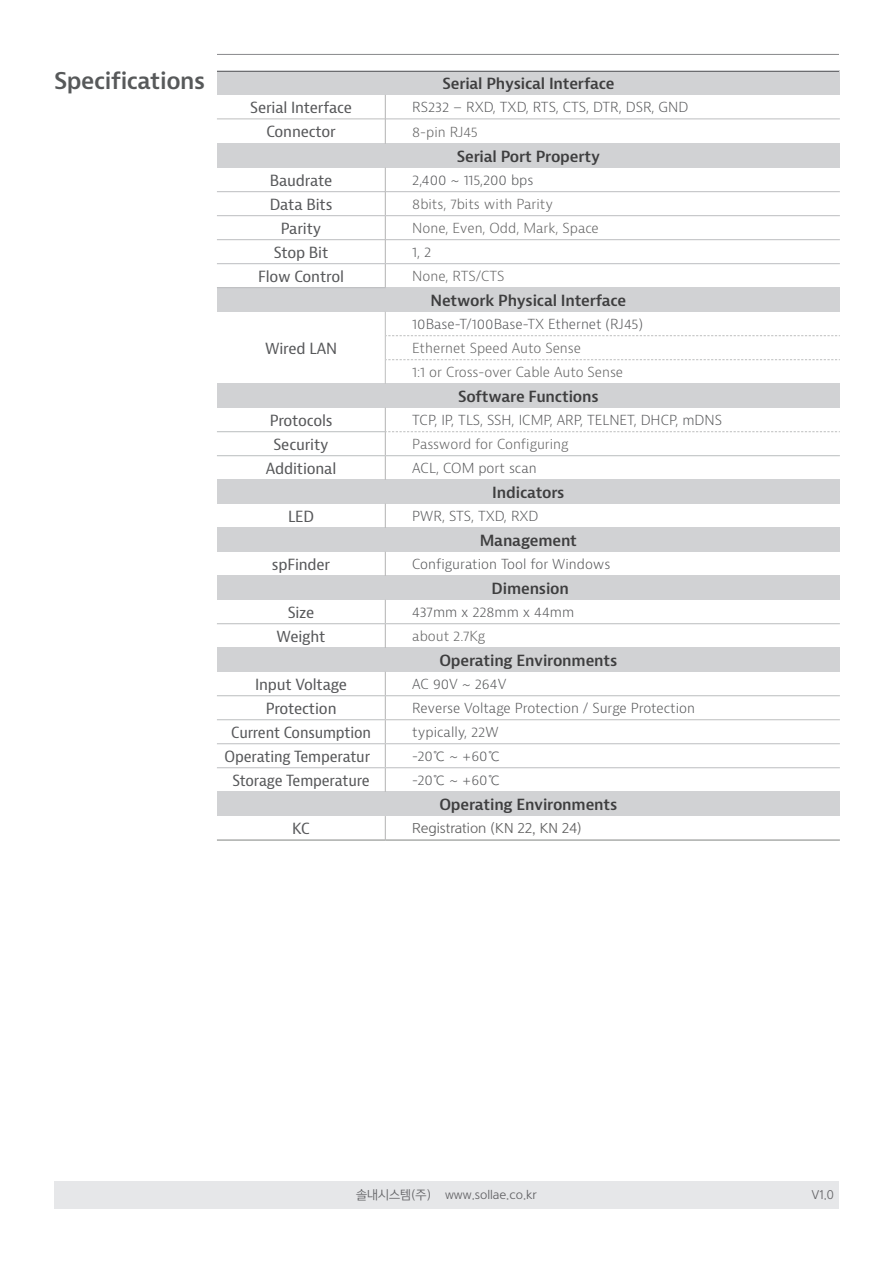
<style>
.page{position:relative;width:893px;height:1263px;background:#fff}
.page>*{position:absolute;margin:0;border:0;box-sizing:border-box;transform-origin:0 0}
.spec{font:600 22.5px "Bernina Sans";letter-spacing:-.02em;color:#57595a}
.spec-2{font:600 condensed 15px "Bernina Sans";letter-spacing:-.01em;color:#3e3e3f;scale:1.1 1}
.spec-3{font:condensed 15px "Bernina Sans";letter-spacing:-.01em;color:#57585a;scale:1.08 1}
.spec-4{font:condensed 15px "Bernina Sans";letter-spacing:-.01em;color:#57585a;scale:1.04 1}
.spec-5{font:300 13.5px "Bernina Sans";color:#57585a}
.spec-6{font:300 13.5px "Bernina Sans";color:#636363}
.spec-7{font:13.5px "Yoon Gothic Pro 740";color:#636363}
.spec-8{font:12px "Yoon Gothic Pro 740";color:#636366}
.s1{font-family:"Yoon Gothic Pro 740";font-weight:400}
</style>
<div class="page">
<div style="left:217px;top:71px;width:623px;height:24px;background:#d1d2d4"></div>
<div style="left:217px;top:144px;width:623px;height:24px;background:#d1d2d4"></div>
<div style="left:217px;top:288px;width:623px;height:24px;background:#d1d2d4"></div>
<div style="left:217px;top:384px;width:623px;height:24px;background:#d1d2d4"></div>
<div style="left:217px;top:480px;width:623px;height:24px;background:#d1d2d4"></div>
<div style="left:217px;top:528px;width:623px;height:24px;background:#d1d2d4"></div>
<div style="left:217px;top:576px;width:623px;height:24px;background:#d1d2d4"></div>
<div style="left:217px;top:648px;width:623px;height:24px;background:#d1d2d4"></div>
<div style="left:217px;top:792px;width:623px;height:24px;background:#d1d2d4"></div>
<hr style="left:217px;top:191px;width:168px;height:1px;background:#bcbdc0">
<hr style="left:386px;top:191px;width:454px;height:1px;background:#bcbdc0">
<hr style="left:217px;top:215px;width:168px;height:1px;background:#bcbdc0">
<svg style="left:385px;top:552px;width:1px;height:24px"></svg>
<svg style="left:385px;top:95px;width:1px;height:49px"></svg>
<svg style="left:385px;top:504px;width:1px;height:24px"></svg>
<svg style="left:385px;top:816px;width:1px;height:23px"></svg>
<hr style="left:217px;top:431px;width:168px;height:1px;background:#babdbe">
<hr style="left:217px;top:455px;width:168px;height:1px;background:#babdbe">
<hr style="left:385px;top:119px;width:455px;height:1px;background:#bcbdc0">
<hr style="left:217px;top:839px;width:168px;height:2px;background:#8f918f">
<hr style="left:385px;top:839px;width:455px;height:2px;background:#8f918f">
<hr style="left:386px;top:239px;width:454px;height:1px;background:#bcbdc0">
<hr style="left:385px;top:215px;width:455px;height:1px;background:#bcbdc0">
<svg style="left:385px;top:312px;width:455px;height:72px"></svg>
<svg style="left:385px;top:408px;width:455px;height:72px"></svg>
<hr style="left:385px;top:719px;width:455px;height:1px;background:#bdbebe">
<hr style="left:217px;top:719px;width:168px;height:1px;background:#bcbec0">
<hr style="left:217px;top:119px;width:168px;height:1px;background:#bdbebe">
<hr style="left:217px;top:695px;width:168px;height:1px;background:#babdbe">
<hr style="left:385px;top:695px;width:455px;height:1px;background:#babdbe">
<hr style="left:385px;top:263px;width:455px;height:1px;background:#bcbdc0">
<hr style="left:217px;top:287px;width:169px;height:1px;background:#bcbdc0">
<hr style="left:217px;top:239px;width:168px;height:1px;background:#bcbdc0">
<svg style="left:385px;top:168px;width:1px;height:119px"></svg>
<hr style="left:217px;top:263px;width:168px;height:1px;background:#bcbdc0">
<hr style="left:217px;top:623px;width:168px;height:1px;background:#babdbe">
<hr style="left:385px;top:623px;width:455px;height:1px;background:#babdbe">
<svg style="left:385px;top:600px;width:1px;height:48px"></svg>
<hr style="left:217px;top:743px;width:168px;height:1px;background:#bcbec0">
<hr style="left:385px;top:743px;width:455px;height:1px;background:#bcbec0">
<hr style="left:217px;top:767px;width:168px;height:1px;background:#bcbec0">
<hr style="left:385px;top:767px;width:455px;height:1px;background:#bcbec0">
<svg style="left:385px;top:672px;width:1px;height:120px"></svg>
<hr style="left:216px;top:53px;width:618px;height:3px;background:#fff;opacity:.75">
<hr style="left:220px;top:53px;width:621px;height:3px;background:#f9a51b;opacity:.75">
<hr style="left:216px;top:71px;width:618px;height:2px;background:#fff;opacity:.75">
<hr style="left:220px;top:71px;width:621px;height:3px;background:#f9a51b;opacity:.75">
<div style="left:54px;top:1181px;width:785px;height:27px;background:#e6e7e9"></div>
<p class="spec" style="left:54px;top:66px;width:153px">Specifications</p>
<p class="spec-2" style="left:442px;top:74px;width:158px">Serial Physical Interface</p>
<p class="spec-3" style="left:250px;top:98px;width:96px">Serial Interface</p>
<p class="spec-5" style="left:412px;top:98px;width:278px">RS232 – RXD, TXD, RTS, CTS, DTR, DSR, GND</p>
<p class="spec-3" style="left:266px;top:122px;width:66px">Connector</p>
<p class="spec-6" style="left:412px;top:123px;width:67px">8-pin RJ45</p>
<p class="spec-2" style="left:457px;top:147px;width:132px">Serial Port Property</p>
<p class="spec-3" style="left:270px;top:171px;width:59px">Baudrate</p>
<p class="spec-5" style="left:412px;top:171px;width:123px">2,400 ~ 115,200 bps</p>
<p class="spec-3" style="left:270px;top:195px;width:59px">Data Bits</p>
<p class="spec-6" style="left:412px;top:195px;width:142px">8bits, 7bits with Parity</p>
<p class="spec-3" style="left:281px;top:219px;width:39px">Parity</p>
<p class="spec-6" style="left:412px;top:219px;width:188px">None, Even, Odd, Mark, Space</p>
<p class="spec-3" style="left:274px;top:243px;width:52px">Stop Bit</p>
<p class="spec-5" style="left:412px;top:243px;width:21px">1, 2</p>
<p class="spec-3" style="left:258px;top:267px;width:81px">Flow Control</p>
<p class="spec-6" style="left:412px;top:267px;width:94px">None, RTS/CTS</p>
<p class="spec-2" style="left:431px;top:291px;width:179px">Network Physical Interface</p>
<p class="spec-3" style="left:265px;top:339px;width:68px">Wired LAN</p>
<p class="spec-5" style="left:412px;top:315px;width:232px">10Base-T/100Base-TX Ethernet (RJ45)</p>
<p class="spec-6" style="left:412px;top:339px;width:170px">Ethernet Speed Auto Sense</p>
<p class="spec-6" style="left:412px;top:363px;width:212px">1:1 or Cross-over Cable Auto Sense</p>
<p class="spec-2" style="left:458px;top:387px;width:129px">Software Functions</p>
<p class="spec-3" style="left:270px;top:411px;width:60px">Protocols</p>
<p class="spec-5" style="left:412px;top:411px;width:311px">TCP, IP, TLS, SSH, ICMP, ARP, TELNET, DHCP, mDNS</p>
<p class="spec-3" style="left:273px;top:435px;width:53px">Security</p>
<p class="spec-6" style="left:412px;top:435px;width:158px">Password for Configuring</p>
<p class="spec-3" style="left:266px;top:459px;width:67px">Additional</p>
<p class="spec-5" style="left:412px;top:459px;width:126px">ACL, COM port scan</p>
<p class="spec-2" style="left:492px;top:483px;width:67px">Indicators</p>
<p class="spec-3" style="left:288px;top:507px;width:26px">LED</p>
<p class="spec-5" style="left:412px;top:507px;width:128px">PWR, STS, TXD, RXD</p>
<p class="spec-2" style="left:480px;top:531px;width:90px">Management</p>
<p class="spec-3" style="left:272px;top:555px;width:56px">spFinder</p>
<p class="spec-5" style="left:412px;top:555px;width:200px">Configuration Tool for Windows</p>
<p class="spec-2" style="left:492px;top:579px;width:72px">Dimension</p>
<p class="spec-3" style="left:288px;top:603px;width:26px">Size</p>
<p class="spec-5" style="left:412px;top:603px;width:163px">437mm x 228mm x 44mm</p>
<p class="spec-3" style="left:277px;top:627px;width:47px">Weight</p>
<p class="spec-6" style="left:412px;top:627px;width:75px">about 2.7Kg</p>
<p class="spec-2" style="left:439px;top:651px;width:163px">Operating Environments</p>
<p class="spec-3" style="left:255px;top:675px;width:87px">Input Voltage</p>
<p class="spec-5" style="left:412px;top:675px;width:96px">AC 90V ~ 264V</p>
<p class="spec-3" style="left:266px;top:699px;width:67px">Protection</p>
<p class="spec-5" style="left:412px;top:699px;width:284px">Reverse Voltage Protection / Surge Protection</p>
<p class="spec-4" style="left:231px;top:723px;width:136px">Current Consumption</p>
<p class="spec-5" style="left:412px;top:723px;width:88px">typically, 22W</p>
<p class="spec-4" style="left:225px;top:747px;width:141px">Operating Temperatur</p>
<p class="spec-5" style="left:412px;top:747px;width:89px">-20<span class="s1">℃</span> ~ +60<span class="s1">℃</span></p>
<p class="spec-4" style="left:233px;top:771px;width:133px">Storage Temperature</p>
<p class="spec-5" style="left:412px;top:771px;width:89px">-20<span class="s1">℃</span> ~ +60<span class="s1">℃</span></p>
<p class="spec-2" style="left:439px;top:795px;width:163px">Operating Environments</p>
<p class="spec-3" style="left:292px;top:819px;width:18px">KC</p>
<p class="spec-7" style="left:412px;top:820px;width:171px">Registration (KN 22, KN 24)</p>
<p class="spec-8" style="left:356px;top:1187px;width:182px">솔내시스템(주) www.sollae.co.kr</p>
<p class="spec-8" style="left:811px;top:1187px;width:24px">V1.0</p>
</div>
